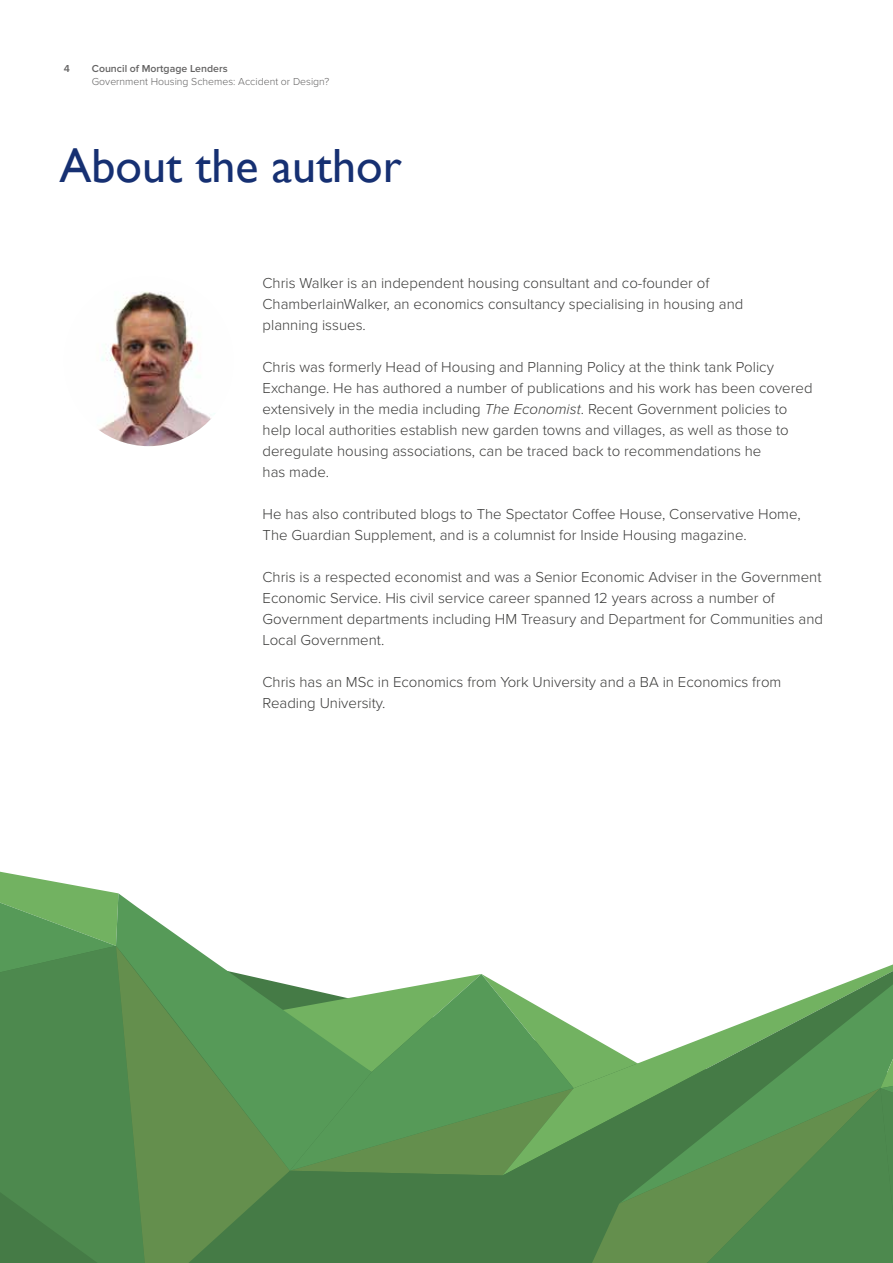
<style>
.page{position:relative;width:893px;height:1263px;background:#fff}
.page>*{position:absolute;margin:0;border:0;box-sizing:border-box;transform-origin:0 0}
.t1{font:48px "Gill Sans";color:#163072}
.t2{font:300 15px/21px "Proxima Nova";color:#3c3c3b}
.t3{font:300 10.5px "Proxima Nova";color:#646363}
.t4{font:600 10.5px "Proxima Nova";color:#646363}
.s1{font-style:italic}
</style>
<div class="page">
<svg style="left:0;top:871px;width:893px;height:392px"></svg>
<img style="left:64px;top:276px;width:170px;height:170px;border-radius:85px">
<p class="t4" style="left:64px;top:63px;width:8px">4</p>
<p class="t4" style="left:92px;top:63px;width:137px">Council of Mortgage Lenders</p>
<p class="t3" style="left:92px;top:75px;width:239px">Government Housing Schemes: Accident or Design?</p>
<h1 class="t1" style="left:60px;top:138px;width:344px">About the author</h1>
<p class="t2" style="left:263px;top:273px;width:482px">Chris Walker is an independent housing consultant and co-founder of<br>ChamberlainWalker, an economics consultancy specialising in housing and planning issues.</p>
<p class="t2" style="left:263px;top:357px;width:551px">Chris was formerly Head of Housing and Planning Policy at the think tank Policy Exchange. He has authored a number of publications and his work has been covered extensively in the media including <span class="s1">The Economist</span>. Recent Government policies to help local authorities establish new garden towns and villages, as well as those to deregulate housing associations, can be traced back to recommendations he<br>has made.</p>
<p class="t2" style="left:263px;top:504px;width:540px">He has also contributed blogs to The Spectator Coffee House, Conservative Home,<br>The Guardian Supplement, and is a columnist for Inside Housing magazine.</p>
<p class="t2" style="left:263px;top:567px;width:562px">Chris is a respected economist and was a Senior Economic Adviser in the Government Economic Service. His civil service career spanned 12 years across a number of Government departments including HM Treasury and Department for Communities and Local Government.</p>
<p class="t2" style="left:263px;top:672px;width:520px">Chris has an MSc in Economics from York University and a BA in Economics from<br>Reading University.</p>
</div>
